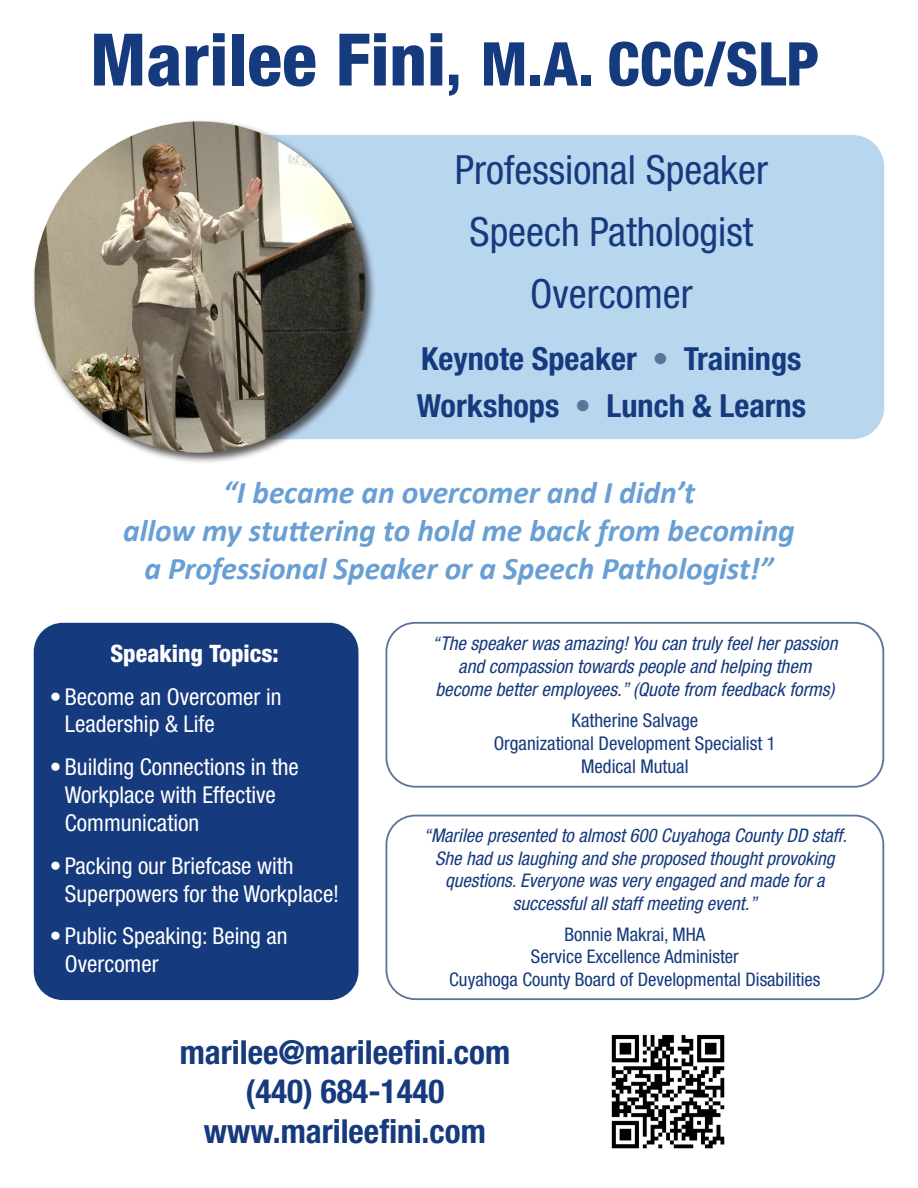
<style>
.page{position:relative;width:918px;height:1188px;background:#fff}
.page>*{position:absolute;margin:0;border:0;box-sizing:border-box;transform-origin:0 0}
.t1{font:60.45px "Helvetica Neue Std 87 Heavy Cond";color:#163a7e}
.t2{font:condensed 40.35px "Helvetica Neue Std 57";color:#163a7e}
.t3{font:33.15px "Helvetica Neue Std 77 Bold Cond";color:#163a7e}
.t4{font:31.8px "Helvetica Neue Std 77 Bold Cond";color:#163a7e}
.t5{font:italic 700 31.5px "Calibri";letter-spacing:-.005em;color:#689fd5}
.t6{font:800 condensed 24px "Helvetica Neue LT Std";color:#fff}
.t7{font:condensed 23.25px/27.9px "Helvetica Neue LT Std";color:#fff}
.t8{font:18.9px/22.8px "Helvetica Neue Std 57 Cond Obliq";color:#163a7e;text-align:center}
.t9{font:condensed 18.9px "Helvetica Neue LT Std";color:#163a7e}
.t10{font:18.75px/22.5px "Helvetica Neue Std 57 Cond Obliq";color:#163a7e;text-align:center}
.t11{font:condensed 18.75px "Helvetica Neue LT Std";color:#163a7e}
.s1{font-size:72.45px}
.s2{color:#5c749b}
</style>
<div class="page">
<div style="left:214px;top:135px;width:670px;height:304px;background:#b9d6ef;border-radius:32px"></div>
<div style="left:34px;top:623px;width:325px;height:377px;background:#163a7e;border-radius:29px"></div>
<div style="left:32px;top:119px;width:345px;height:345px;background:#231f20;opacity:.75"></div>
<img style="left:35px;top:121px;width:330px;height:332px">
<img style="left:611px;top:1034px;width:114px;height:115px">
<div style="left:386px;top:622px;width:498px;height:166px;border:2px solid #5c749b;border-radius:29px"></div>
<div style="left:386px;top:815px;width:498px;height:185px;border:2px solid #5c749b;border-radius:29px"></div>
<p class="t1" style="left:90px;top:27px;width:731px"><span class="s1">Marilee Fini</span>, M.A. CCC/SLP</p>
<p class="t2" style="left:455px;top:146px;width:315px">Professional Speaker</p>
<p class="t2" style="left:470px;top:208px;width:285px">Speech Pathologist</p>
<p class="t2" style="left:530px;top:270px;width:164px">Overcomer</p>
<p class="t4" style="left:421px;top:340px;width:382px">Keynote Speaker <span class="s2">•</span> Trainings</p>
<p class="t4" style="left:417px;top:386px;width:391px">Workshops <span class="s2">•</span> Lunch &amp; Learns</p>
<p class="t5" style="left:223px;top:471px;width:473px">“I became an overcomer and I didn’t</p>
<p class="t5" style="left:123px;top:509px;width:673px">allow my stuttering to hold me back from becoming</p>
<p class="t5" style="left:144px;top:546px;width:631px">a Professional Speaker or a Speech Pathologist!”</p>
<p class="t6" style="left:110px;top:638px;width:170px">Speaking Topics:</p>
<p class="t7" style="left:65px;top:682px;width:218px;text-indent:-15px">• Become an Overcomer in<br>Leadership &amp; Life</p>
<p class="t7" style="left:65px;top:753px;width:235px;text-indent:-15px">• Building Connections in the<br>Workplace with Effective<br>Communication</p>
<p class="t7" style="left:65px;top:851px;width:276px;text-indent:-15px">• Packing our Briefcase with<br>Superpowers for the Workplace!</p>
<p class="t7" style="left:65px;top:922px;width:224px;text-indent:-15px">• Public Speaking: Being an<br>Overcomer</p>
<p class="t8" style="left:432px;top:633px;width:407px">“The speaker was amazing! You can truly feel her passion and compassion towards people and helping them become better employees.” (Quote from feedback forms)</p>
<p class="t9" style="left:572px;top:710px;width:128px">Katherine Salvage</p>
<p class="t9" style="left:494px;top:732px;width:284px">Organizational Development Specialist 1</p>
<p class="t9" style="left:581px;top:755px;width:109px">Medical Mutual</p>
<p class="t10" style="left:423px;top:825px;width:425px">“Marilee presented to almost 600 Cuyahoga County DD staff.<br>She had us laughing and she proposed thought provoking questions. Everyone was very engaged and made for a successful all staff meeting event.”</p>
<p class="t11" style="left:565px;top:923px;width:142px">Bonnie Makrai, MHA</p>
<p class="t11" style="left:531px;top:946px;width:209px">Service Excellence Administer</p>
<p class="t11" style="left:449px;top:968px;width:373px">Cuyahoga County Board of Developmental Disabilities</p>
<p class="t3" style="left:180px;top:1032px;width:332px">marilee@marileefini.com</p>
<p class="t3" style="left:246px;top:1072px;width:200px">(440) 684-1440</p>
<p class="t3" style="left:204px;top:1111px;width:283px">www.marileefini.com</p>
</div>
